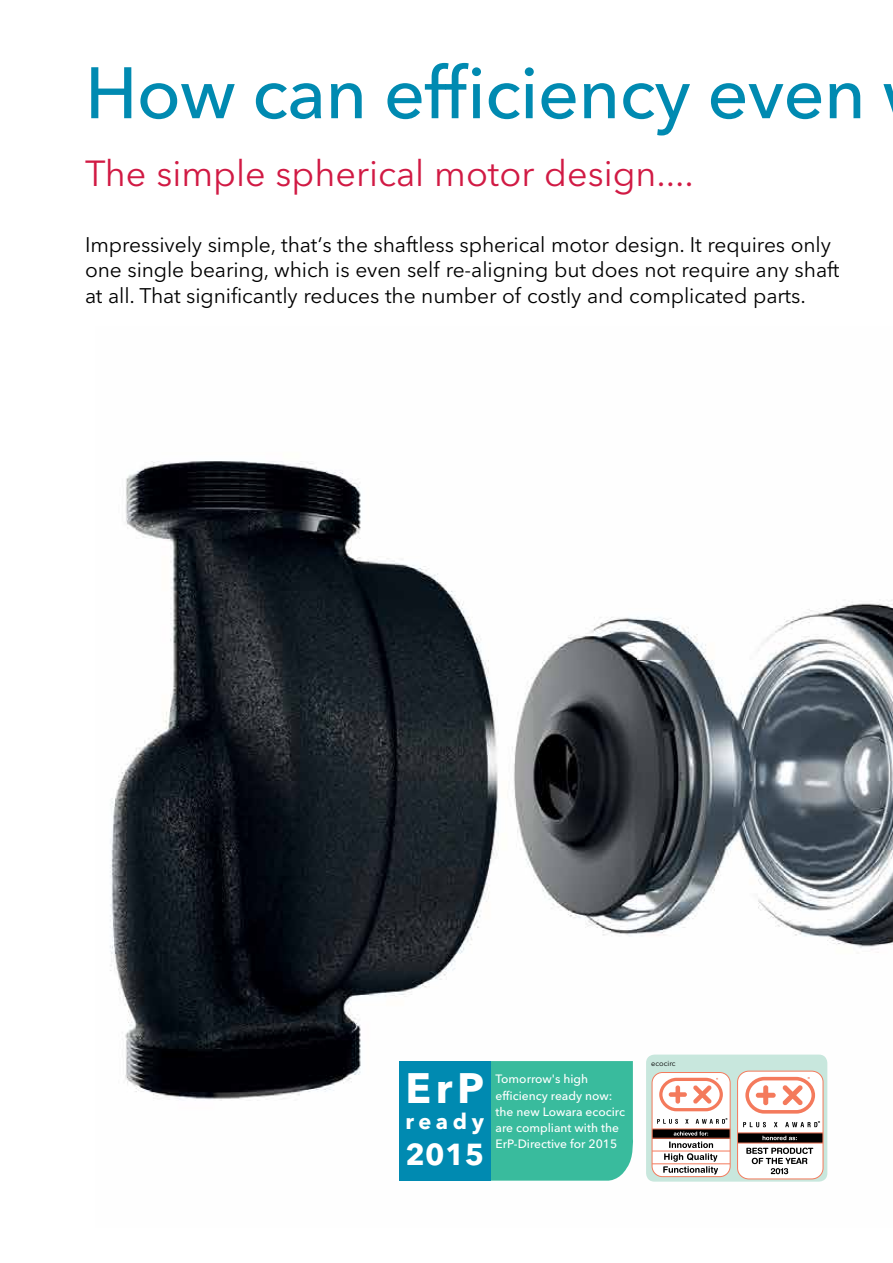
<style>
.page{position:relative;width:893px;height:1263px;background:#fff}
.page>*{position:absolute;margin:0;border:0;box-sizing:border-box;transform-origin:0 0}
.t1{font:500 72px "Avenir Next LT Pro";letter-spacing:-.01em;color:#008ab1}
.t2{font:700 42.15px "Avenir Next LT Pro";color:#fff}
.t3{font:36px "Avenir Next LT Pro";color:#d11a44}
.t4{font:700 30.15px "Avenir Next LT Pro";color:#fff}
.t5{font:700 21.75px "Avenir Next LT Pro";letter-spacing:.21em;color:#fff}
.t6{font:21px/25.2px "Avenir Next LT Pro";letter-spacing:-.005em;color:#000}
.t7{font:500 12px/16.2px "Avenir Next LT Pro";color:#fff}
.t8{font:7.5px "Avenir Next LT Pro";color:#000}
</style>
<div class="page">
<img style="left:110px;top:461px;width:783px;height:721px">
<div style="left:491px;top:1061px;width:143px;height:120px;background:#39bb9d"></div>
<div style="left:399px;top:1061px;width:92px;height:120px;background:#008ab1"></div>
<div style="left:646px;top:1054px;width:181px;height:127px;background:#c8e7dd;border-radius:8px"></div>
<div style="left:652px;top:1072px;width:78px;height:104px;background:#fff;border-radius:10px"></div>
<div style="left:652px;top:1129px;width:78px;height:9px;background:#000"></div>
<hr style="left:652px;top:1163px;width:78px;height:1px;background:#f47a5c">
<hr style="left:652px;top:1151px;width:78px;height:1px;background:#f47a5c">
<div style="left:652px;top:1072px;width:78px;height:105px;border:1px solid #f47a5c;border-radius:10px"></div>
<svg style="left:657px;top:1119px;width:21px;height:5px"></svg>
<svg style="left:685px;top:1119px;width:3px;height:5px"></svg>
<svg style="left:696px;top:1118px;width:31px;height:6px"></svg>
<svg style="left:659px;top:1078px;width:64px;height:33px"></svg>
<svg style="left:663px;top:1131px;width:55px;height:43px"></svg>
<div style="left:737px;top:1071px;width:86px;height:108px;background:#fff;border-radius:11px"></div>
<div style="left:737px;top:1132px;width:86px;height:11px;background:#000;border:1px solid #f47a5c"></div>
<div style="left:737px;top:1071px;width:86px;height:108px;border:1px solid #f47a5c;border-radius:11px"></div>
<svg style="left:743px;top:1122px;width:23px;height:5px"></svg>
<svg style="left:774px;top:1122px;width:3px;height:5px"></svg>
<svg style="left:785px;top:1121px;width:35px;height:6px"></svg>
<svg style="left:745px;top:1077px;width:70px;height:36px"></svg>
<svg style="left:746px;top:1147px;width:67px;height:27px"></svg>
<svg style="left:762px;top:1136px;width:35px;height:4px"></svg>
<h1 class="t1" style="left:85px;top:50px;width:782px">How can efficiency even</h1>
<h3 class="t3" style="left:85px;top:152px;width:610px">The simple spherical motor design....</h3>
<p class="t6" style="left:85px;top:232px;width:756px">Impressively simple, that‘s the shaftless spherical motor design. It requires only one single bearing, which is even self re-aligning but does not require any shaft at all. That significantly reduces the number of costly and complicated parts.</p>
<h2 class="t2" style="left:406px;top:1062px;width:80px">ErP</h2>
<p class="t5" style="left:406px;top:1108px;width:80px">ready</p>
<h3 class="t4" style="left:406px;top:1136px;width:80px">2015</h3>
<p class="t7" style="left:496px;top:1071px;width:131px">Tomorrow's high efficiency ready now: the new Lowara ecocirc are compliant with the<br>ErP-Directive for 2015</p>
<p class="t8" style="left:651px;top:1059px;width:26px">ecocirc</p>
</div>
